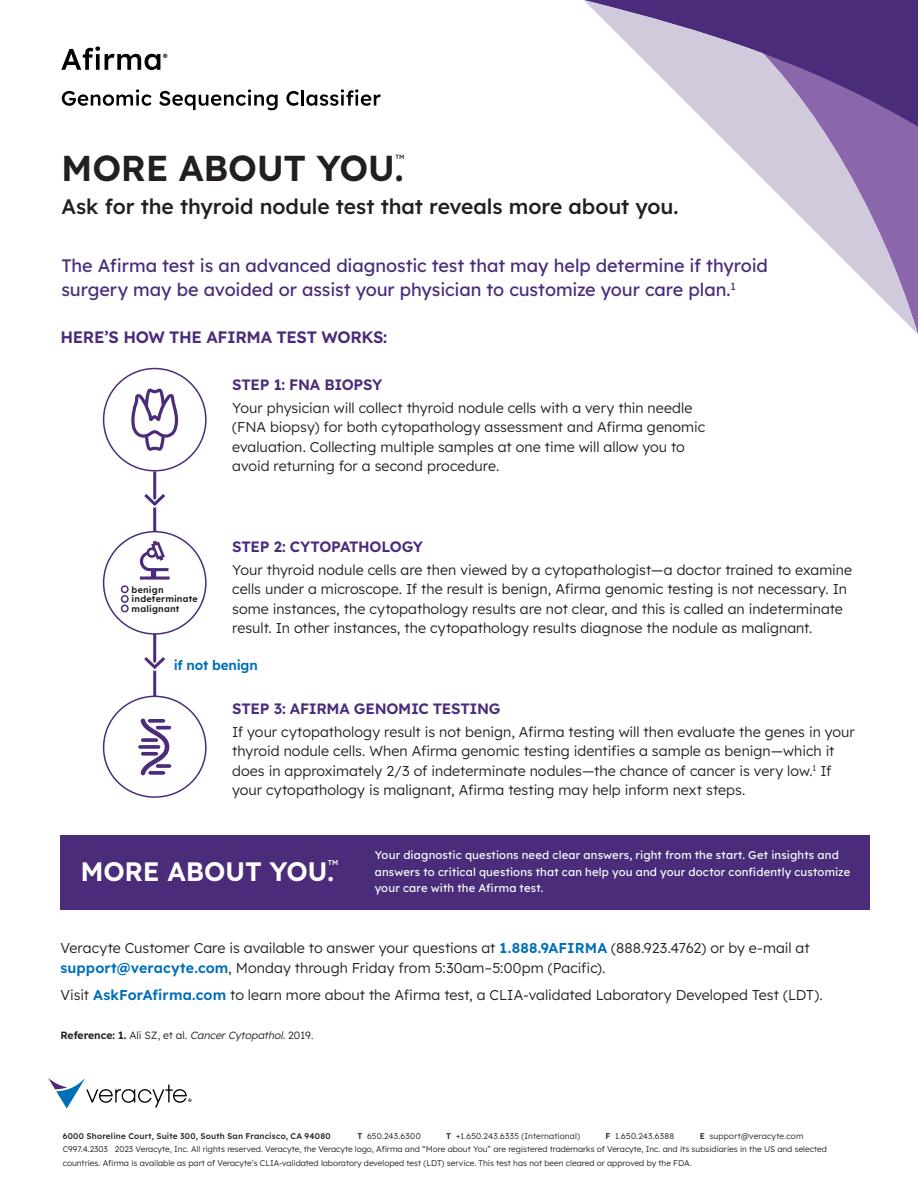
<style>
.page{position:relative;width:918px;height:1188px;background:#fff}
.page>*{position:absolute;margin:0;border:0;box-sizing:border-box;transform-origin:0 0}
.t1{font:600 36px "Lexend";letter-spacing:-.01em;color:#231f20}
.t2{font:600 26.7px "Lexend";letter-spacing:-.01em;color:#fff}
.Header_NEW{font:500 21px "Lexend";letter-spacing:-.005em;color:#231f20}
.Header_NEW-2{font:18px/24px "Lexend";letter-spacing:-.005em;color:#4a2c7b}
.Bullets{font:600 16.5px "Lexend";letter-spacing:-.025em;color:#4a2c7b}
.Bullets-2{font:600 15px "Lexend";letter-spacing:-.015em;color:#4a2c7b}
.Bullets-3{font:300 14.25px/19.5px "Lexend";color:#231f20}
.Bullets-4{font:600 13.5px "Lexend";letter-spacing:-.015em;color:#006fb9}
.Bullets-5{font:11.25px/16.5px "Lexend";letter-spacing:.015em;color:#fff}
.Footnote{font:italic 300 10.5px "Lexend";color:#231f20}
.Bullets-6{font:600 9px "Lexend";letter-spacing:.02em;color:#231f20}
.t3{font:300 8.25px/13.5px "Lexend";color:#231f20}
.t4{font:500 8.25px "Lexend";letter-spacing:.025em;color:#231f20}
.t5{font:300 8.25px "Lexend";letter-spacing:.02em;color:#231f20}
.t6{font:300 8.25px "Lexend";letter-spacing:.025em;color:#231f20}
.t7{font:500 7.05px "Lexend";color:#fff}
.t8{font:500 6.15px "Lexend";color:#231f20}
.s1{font-weight:600;color:#006fb9}
.s2{font-weight:600;font-style:normal}
.s3{font-style:normal}
.s4{font-weight:500}
</style>
<div class="page">
<div style="left:60px;top:835px;width:810px;height:74px;background:#4a2c7b"></div>
<hr style="left:153px;top:472px;width:3px;height:259px;background:#4a2c7b">
<svg style="left:144px;top:486px;width:21px;height:26px"></svg>
<svg style="left:144px;top:650px;width:22px;height:26px"></svg>
<div style="left:104px;top:532px;width:102px;height:102px;background:#fff;border-radius:50%"></div>
<div style="left:103px;top:531px;width:104px;height:104px;border:2px solid #4a2c7b;border-radius:50%"></div>
<div style="left:103px;top:368px;width:104px;height:104px;border:2px solid #4a2c7b;border-radius:50%"></div>
<div style="left:104px;top:696px;width:102px;height:101px;background:#fff;border-radius:50%"></div>
<div style="left:103px;top:696px;width:104px;height:102px;border:2px solid #4a2c7b;border-radius:50%"></div>
<div style="left:121px;top:585px;width:8px;height:8px;border:2px solid #4a2c7b;border-radius:3px"></div>
<svg style="left:122px;top:586px;width:6px;height:8px"></svg>
<div style="left:121px;top:595px;width:8px;height:8px;border:2px solid #4a2c7b;border-radius:3px"></div>
<div style="left:121px;top:605px;width:8px;height:7px;border:2px solid #4a2c7b;border-radius:3px"></div>
<svg style="left:584px;top:0;width:334px;height:334px"></svg>
<svg style="left:61px;top:46px;width:106px;height:24px"></svg>
<svg style="left:62px;top:89px;width:89px;height:17px"></svg>
<svg style="left:159px;top:89px;width:119px;height:21px"></svg>
<svg style="left:286px;top:91px;width:13px;height:15px"></svg>
<hr style="left:301px;top:90px;width:3px;height:16px;background:#000001">
<svg style="left:306px;top:89px;width:75px;height:17px"></svg>
<svg style="left:48px;top:1078px;width:144px;height:31px"></svg>
<svg style="left:131px;top:388px;width:48px;height:63px"></svg>
<svg style="left:140px;top:541px;width:30px;height:39px"></svg>
<svg style="left:140px;top:718px;width:29px;height:57px"></svg>
<p class="t8" style="left:395px;top:152px;width:10px">TM</p>
<p class="t1" style="left:61px;top:142px;width:344px">MORE ABOUT YOU.</p>
<p class="Header_NEW" style="left:61px;top:191px;width:619px">Ask for the thyroid nodule test that reveals more about you.</p>
<p class="Header_NEW-2" style="left:61px;top:252px;width:708px">The Afirma test is an advanced diagnostic test that may help determine if thyroid surgery may be avoided or assist your physician to customize your care plan.<sup>1</sup></p>
<p class="Bullets" style="left:60px;top:325px;width:328px">HERE’S HOW THE AFIRMA TEST WORKS:</p>
<p class="Bullets-6" style="left:132px;top:583px;width:33px">benign</p>
<p class="Bullets-6" style="left:132px;top:593px;width:68px">indeterminate</p>
<p class="Bullets-6" style="left:132px;top:602px;width:49px">malignant</p>
<p class="Bullets-2" style="left:232px;top:374px;width:152px">STEP 1: FNA BIOPSY</p>
<p class="Bullets-3" style="left:232px;top:397px;width:474px">Your physician will collect thyroid nodule cells with a very thin needle (FNA biopsy) for both cytopathology assessment and Afirma genomic evaluation. Collecting multiple samples at one time will allow you to avoid returning for a second procedure.</p>
<p class="Bullets-2" style="left:232px;top:536px;width:192px">STEP 2: CYTOPATHOLOGY</p>
<p class="Bullets-3" style="left:232px;top:559px;width:621px">Your thyroid nodule cells are then viewed by a cytopathologist—a doctor trained to examine cells under a microscope. If the result is benign, Afirma genomic testing is not necessary. In some instances, the cytopathology results are not clear, and this is called an indeterminate result. In other instances, the cytopathology results diagnose the nodule as malignant.</p>
<p class="Bullets-4" style="left:174px;top:655px;width:86px">if not benign</p>
<p class="Bullets-2" style="left:232px;top:698px;width:270px">STEP 3: AFIRMA GENOMIC TESTING</p>
<p class="Bullets-3" style="left:232px;top:721px;width:624px">If your cytopathology result is not benign, Afirma testing will then evaluate the genes in your thyroid nodule cells. When Afirma genomic testing identifies a sample as benign—which it does in approximately 2/3 of indeterminate nodules—the chance of cancer is very low.<sup>1</sup> If your cytopathology is malignant, Afirma testing may help inform next steps.</p>
<p class="t7" style="left:328px;top:858px;width:12px">TM</p>
<p class="t2" style="left:80px;top:852px;width:255px">MORE ABOUT YOU.</p>
<p class="Bullets-5" style="left:375px;top:846px;width:477px">Your diagnostic questions need clear answers, right from the start. Get insights and answers to critical questions that can help you and your doctor confidently customize your care with the Afirma test.</p>
<p class="Bullets-3" style="left:60px;top:937px;width:751px">Veracyte Customer Care is available to answer your questions at <span class="s1">1.888.9AFIRMA</span> (888.923.4762) or by e-mail at <span class="s1">support@veracyte.com</span>, Monday through Friday from 5:30am–5:00pm (Pacific).</p>
<p class="Bullets-3" style="left:60px;top:984px;width:764px">Visit <span class="s1">AskForAfirma.com</span> to learn more about the Afirma test, a CLIA-validated Laboratory Developed Test (LDT).</p>
<p class="Footnote" style="left:60px;top:1027px;width:255px"><span class="s2">Reference: 1.</span> <span class="s3">Ali SZ, et al.</span> CancerCytopathol.<span class="s3">2019.</span></p>
<p class="t4" style="left:63px;top:1130px;width:269px">6000 Shoreline Court, Suite 300, South San Francisco, CA 94080</p>
<p class="t6" style="left:357px;top:1130px;width:65px"><span class="s4">T</span> 650.243.6300</p>
<p class="t5" style="left:446px;top:1130px;width:135px"><span class="s4">T</span> +1.650.243.6335 (International)</p>
<p class="t6" style="left:606px;top:1130px;width:70px"><span class="s4">F</span> 1.650.243.6388</p>
<p class="t5" style="left:700px;top:1130px;width:105px"><span class="s4">E</span> support@veracyte.com</p>
<p class="t3" style="left:63px;top:1142px;width:766px">C997.4.2303 2023 Veracyte, Inc. All rights reserved. Veracyte, the Veracyte logo, Afirma and “More about You” are registered trademarks of Veracyte, Inc. and its subsidiaries in the US and selected countries. Afirma is available as part of Veracyte’s CLIA-validated laboratory developed test (LDT) service. This test has not been cleared or approved by the FDA.</p>
</div>
